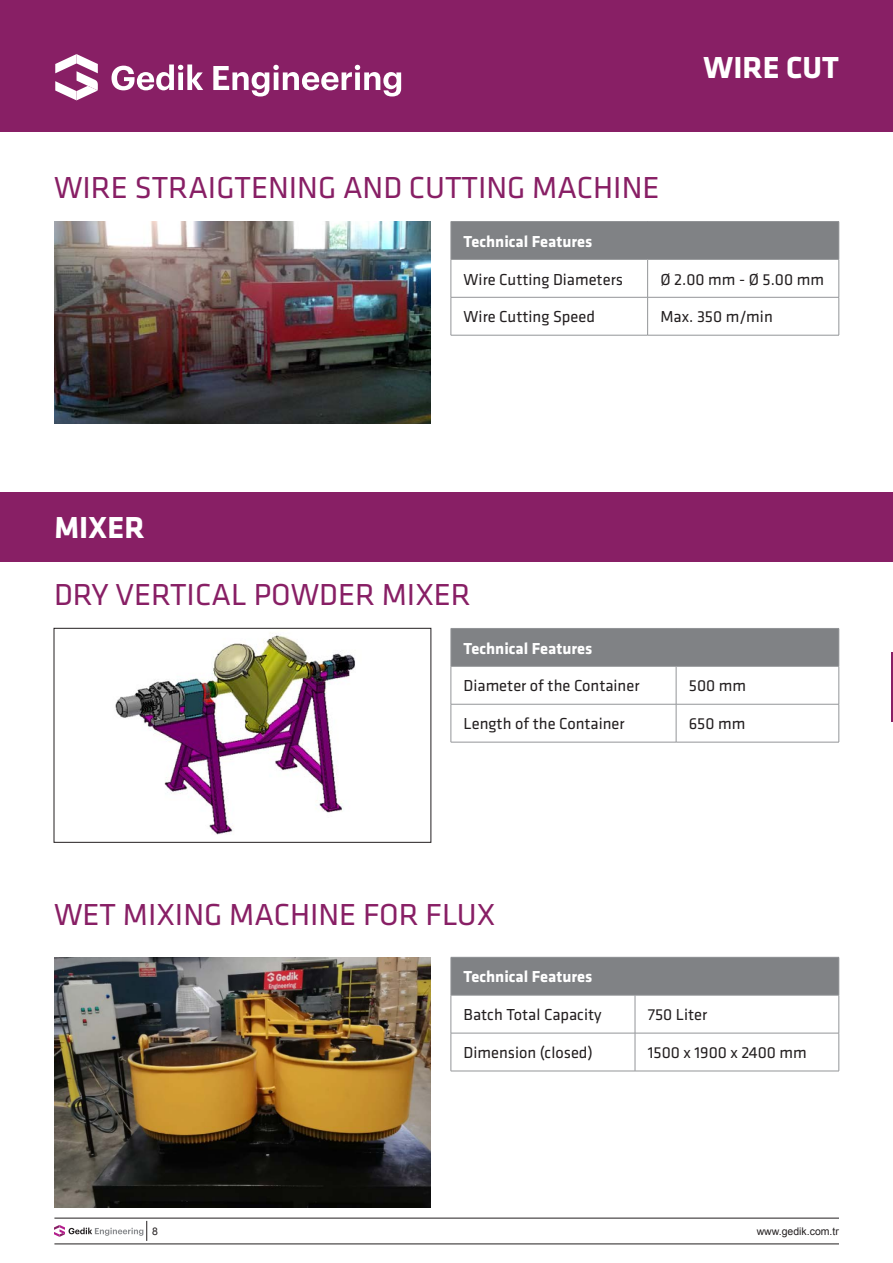
<style>
.page{position:relative;width:893px;height:1263px;background:#fff}
.page>*{position:absolute;margin:0;border:0;box-sizing:border-box;transform-origin:0 0}
.t1{font:31.5px "Klavika";color:#881f65}
.t2{font:700 31.5px "Klavika";color:#fff}
.t3{font:16.5px "Klavika";color:#231f20}
.t4{font:700 16.5px "Klavika";color:#fff}
.t5{font:10.5px "Arial";color:#231f20}
</style>
<div class="page">
<hr style="left:54px;top:1218px;width:785px;height:1px;background:#231f20">
<hr style="left:54px;top:1244px;width:785px;height:1px;background:#231f20">
<svg style="left:54px;top:1221px;width:93px;height:20px"></svg>
<div style="left:451px;top:221px;width:388px;height:38px;background:#808285"></div>
<hr style="left:451px;top:221px;width:197px;height:1px;background:#939598">
<hr style="left:451px;top:222px;width:1px;height:37px;background:#939598">
<hr style="left:648px;top:221px;width:191px;height:1px;background:#939598">
<hr style="left:839px;top:222px;width:1px;height:37px;background:#939598">
<hr style="left:451px;top:259px;width:197px;height:1px;background:#939598">
<hr style="left:451px;top:260px;width:1px;height:37px;background:#939598">
<hr style="left:648px;top:259px;width:191px;height:1px;background:#939598">
<hr style="left:647px;top:260px;width:1px;height:37px;background:#939598">
<hr style="left:839px;top:260px;width:1px;height:37px;background:#939598">
<hr style="left:451px;top:297px;width:197px;height:1px;background:#939598">
<hr style="left:451px;top:297px;width:1px;height:38px;background:#939598">
<hr style="left:648px;top:297px;width:191px;height:1px;background:#939598">
<hr style="left:647px;top:297px;width:1px;height:38px;background:#939598">
<hr style="left:839px;top:297px;width:1px;height:38px;background:#939598">
<hr style="left:451px;top:335px;width:197px;height:1px;background:#939598">
<hr style="left:648px;top:335px;width:191px;height:1px;background:#939598">
<div style="left:451px;top:628px;width:388px;height:38px;background:#808285"></div>
<hr style="left:451px;top:628px;width:225px;height:1px;background:#939598">
<hr style="left:451px;top:629px;width:1px;height:37px;background:#939598">
<hr style="left:676px;top:628px;width:163px;height:1px;background:#939598">
<hr style="left:839px;top:629px;width:1px;height:37px;background:#939598">
<hr style="left:451px;top:666px;width:225px;height:1px;background:#939598">
<hr style="left:451px;top:666px;width:1px;height:38px;background:#939598">
<hr style="left:676px;top:666px;width:163px;height:1px;background:#939598">
<hr style="left:676px;top:666px;width:1px;height:38px;background:#939598">
<hr style="left:839px;top:666px;width:1px;height:38px;background:#939598">
<hr style="left:451px;top:704px;width:225px;height:1px;background:#939598">
<hr style="left:451px;top:704px;width:1px;height:38px;background:#939598">
<hr style="left:676px;top:704px;width:163px;height:1px;background:#939598">
<hr style="left:676px;top:704px;width:1px;height:38px;background:#939598">
<hr style="left:839px;top:704px;width:1px;height:38px;background:#939598">
<hr style="left:451px;top:742px;width:225px;height:1px;background:#939598">
<hr style="left:676px;top:742px;width:163px;height:1px;background:#939598">
<div style="left:451px;top:957px;width:388px;height:38px;background:#808285"></div>
<hr style="left:451px;top:957px;width:184px;height:1px;background:#939598">
<hr style="left:451px;top:957px;width:1px;height:38px;background:#939598">
<hr style="left:635px;top:957px;width:204px;height:1px;background:#939598">
<hr style="left:839px;top:957px;width:1px;height:38px;background:#939598">
<hr style="left:451px;top:995px;width:184px;height:1px;background:#939598">
<hr style="left:451px;top:995px;width:1px;height:38px;background:#939598">
<hr style="left:635px;top:995px;width:204px;height:1px;background:#939598">
<hr style="left:635px;top:995px;width:1px;height:38px;background:#939598">
<hr style="left:839px;top:995px;width:1px;height:38px;background:#939598">
<hr style="left:451px;top:1033px;width:184px;height:1px;background:#939598">
<hr style="left:451px;top:1033px;width:1px;height:38px;background:#939598">
<hr style="left:635px;top:1033px;width:204px;height:1px;background:#939598">
<hr style="left:635px;top:1033px;width:1px;height:38px;background:#939598">
<hr style="left:839px;top:1033px;width:1px;height:38px;background:#939598">
<hr style="left:451px;top:1071px;width:184px;height:1px;background:#939598">
<hr style="left:635px;top:1071px;width:204px;height:1px;background:#939598">
<div style="left:0;top:0;width:893px;height:131px;background:#881f65"></div>
<svg style="left:55px;top:54px;width:43px;height:46px"></svg>
<svg style="left:112px;top:64px;width:91px;height:26px"></svg>
<svg style="left:213px;top:65px;width:188px;height:31px"></svg>
<img style="left:54px;top:221px;width:377px;height:203px">
<img style="left:115px;top:635px;width:240px;height:200px">
<div style="left:54px;top:628px;width:377px;height:215px;border:1px solid #231f20"></div>
<img style="left:54px;top:957px;width:377px;height:250px">
<div style="left:0;top:492px;width:893px;height:69px;background:#881f65"></div>
<hr style="left:892px;top:652px;width:1px;height:69px;background:#881f65">
<p class="t1" style="left:54px;top:170px;width:607px">WIRE STRAIGTENING AND CUTTING MACHINE</p>
<p class="t2" style="left:704px;top:50px;width:137px">WIRE CUT</p>
<p class="t2" style="left:54px;top:511px;width:92px">MIXER</p>
<p class="t4" style="left:464px;top:232px;width:130px">Technical Features</p>
<p class="t3" style="left:464px;top:270px;width:161px">Wire Cutting Diameters</p>
<p class="t3" style="left:660px;top:270px;width:165px">Ø 2.00 mm - Ø 5.00 mm</p>
<p class="t3" style="left:464px;top:308px;width:133px">Wire Cutting Speed</p>
<p class="t3" style="left:660px;top:308px;width:114px">Max. 350 m/min</p>
<p class="t1" style="left:54px;top:578px;width:418px">DRY VERTICAL POWDER MIXER</p>
<p class="t4" style="left:464px;top:639px;width:130px">Technical Features</p>
<p class="t3" style="left:464px;top:677px;width:177px">Diameter of the Container</p>
<p class="t3" style="left:689px;top:677px;width:59px">500 mm</p>
<p class="t3" style="left:464px;top:715px;width:162px">Length of the Container</p>
<p class="t3" style="left:689px;top:715px;width:58px">650 mm</p>
<p class="t1" style="left:54px;top:898px;width:443px">WET MIXING MACHINE FOR FLUX</p>
<p class="t4" style="left:464px;top:968px;width:130px">Technical Features</p>
<p class="t3" style="left:464px;top:1006px;width:139px">Batch Total Capacity</p>
<p class="t3" style="left:648px;top:1006px;width:61px">750 Liter</p>
<p class="t3" style="left:464px;top:1044px;width:131px">Dimension (closed)</p>
<p class="t3" style="left:648px;top:1044px;width:160px">1500 x 1900 x 2400 mm</p>
<p class="t5" style="left:152px;top:1225px;width:7px">8</p>
<p class="t5" style="left:757px;top:1224px;width:84px">www.gedik.com.tr</p>
</div>
